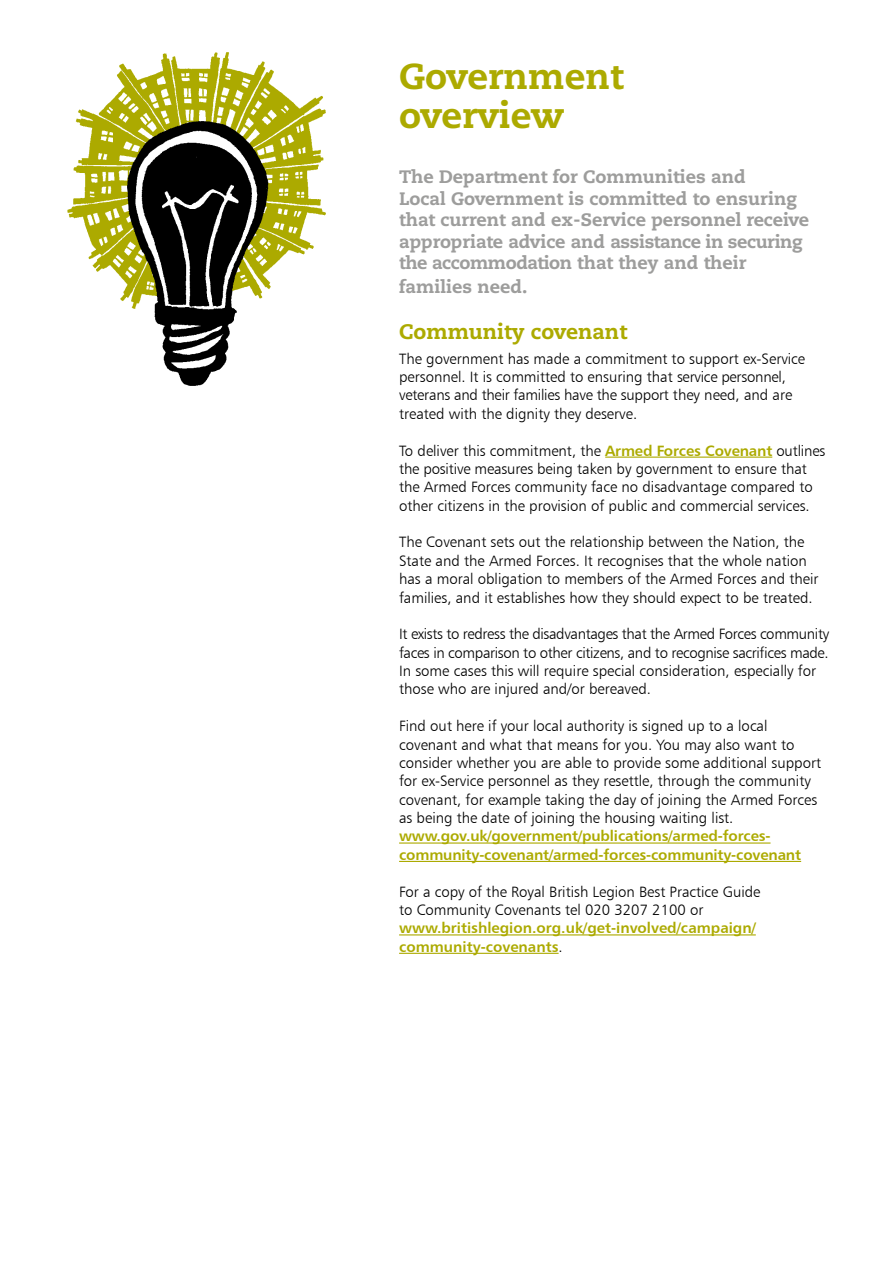
<style>
.page{position:relative;width:893px;height:1263px;background:#fff}
.page>*{position:absolute;margin:0;border:0;box-sizing:border-box;transform-origin:0 0}
.t1{font:800 36px/39px "Caecilia LT Std";color:#acaa00}
.t2{font:800 21px "Caecilia LT Std";color:#acaa00}
.t3{font:800 18px/21.3px "Caecilia LT Std";color:#9d9d9c}
.t4{font:15px/18.3px "Humanist 777 BT Light B";color:#000}
.t5{font:15px/18.5px "Humanist 777 BT Light B";letter-spacing:-.025em;color:#000}
.t6{font:15px/18.3px "Humanist 777 BT Bold B";letter-spacing:-.01em;color:#acaa00}
.s1{font-family:"Humanist 777 BT Bold B";color:#acaa00}
.s2{font-family:"Humanist 777 BT Light B";color:#000}
</style>
<div class="page">
<img style="left:67px;top:52px;width:259px;height:249px">
<img style="left:126px;top:120px;width:143px;height:266px">
<hr style="left:605px;top:457px;width:167px;height:1px;background:#acaa00">
<hr style="left:399px;top:842px;width:371px;height:2px;background:#acaa00">
<hr style="left:399px;top:861px;width:402px;height:1px;background:#acaa00">
<hr style="left:399px;top:934px;width:357px;height:1px;background:#acaa00">
<hr style="left:399px;top:953px;width:160px;height:1px;background:#acaa00">
<h1 class="t1" style="left:399px;top:57px;width:226px">Government overview</h1>
<p class="t3" style="left:399px;top:166px;width:411px">The Department for Communities and<br>Local Government is committed to ensuring that current and ex-Service personnel receive appropriate advice and assistance in securing the accommodation that they and their</p>
<p class="t3" style="left:399px;top:276px;width:130px">families need.</p>
<h2 class="t2" style="left:399px;top:319px;width:230px">Community covenant</h2>
<p class="t4" style="left:399px;top:349px;width:408px">The government has made a commitment to support ex-Service personnel. It is committed to ensuring that service personnel, veterans and their families have the support they need, and are treated with the dignity they deserve.</p>
<p class="t4" style="left:399px;top:441px;width:428px">To deliver this commitment, the <span class="s1">Armed Forces Covenant</span> outlines the positive measures being taken by government to ensure that the Armed Forces community face no disadvantage compared to other citizens in the provision of public and commercial services.</p>
<p class="t4" style="left:399px;top:533px;width:421px">The Covenant sets out the relationship between the Nation, the State and the Armed Forces. It recognises that the whole nation has a moral obligation to members of the Armed Forces and their families, and it establishes how they should expect to be treated.</p>
<p class="t5" style="left:399px;top:625px;width:432px">It exists to redress the disadvantages that the Armed Forces community faces in comparison to other citizens, and to recognise sacrifices made.<br>In some cases this will require special consideration, especially for those who are injured and/or bereaved.</p>
<p class="t4" style="left:399px;top:716px;width:423px">Find out here if your local authority is signed up to a local covenant and what that means for you. You may also want to consider whether you are able to provide some additional support for ex-Service personnel as they resettle, through the community covenant, for example taking the day of joining the Armed Forces as being the date of joining the housing waiting list.</p>
<p class="t6" style="left:399px;top:827px;width:404px">www.gov.uk/government/publications/armed-forces&shy;community-covenant/armed-forces-community-covenant</p>
<p class="t4" style="left:399px;top:882px;width:363px">For a copy of the Royal British Legion Best Practice Guide to Community Covenants tel 020 3207 2100 or</p>
<p class="t6" style="left:399px;top:919px;width:358px">www.britishlegion.org.uk/get-involved/campaign/ community-covenants<span class="s2">.</span></p>
</div>
